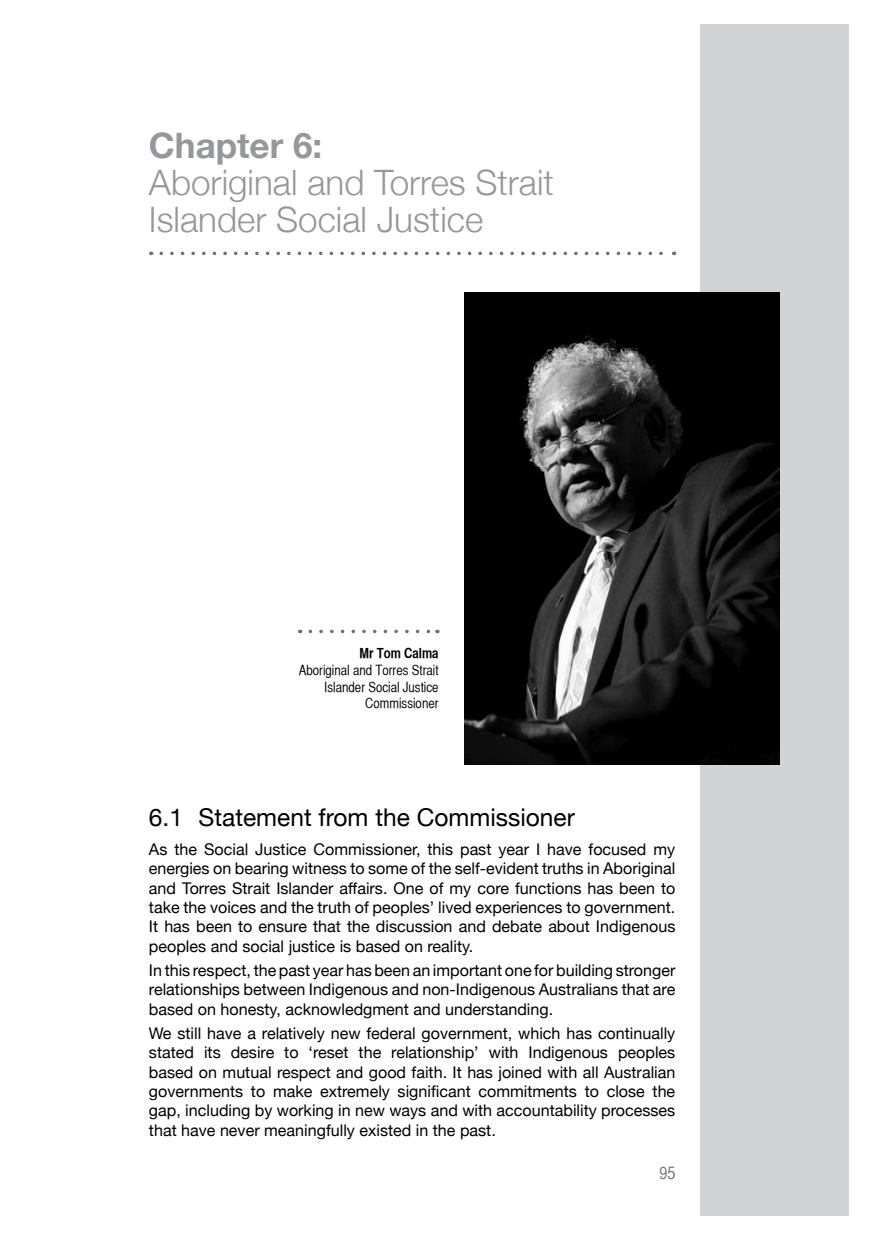
<style>
.page{position:relative;width:874px;height:1241px;background:#fff}
.page>*{position:absolute;margin:0;border:0;box-sizing:border-box;transform-origin:0 0}
.t1{font:300 35px/36.8px "Helvetica Neue";color:#95979a}
.t2{font:700 35px "Helvetica Neue";color:#95979a}
.t3{font:24.5px "Helvetica Neue";color:#000}
.t4{font:17.5px "Helvetica CY Plain";color:#6d6f71}
.t5{font:16.1px/19.2px "Helvetica Neue";color:#000;text-align:justify}
.t6{font:14px/16.8px "Helvetica CY Plain";color:#000;text-align:right}
.t7{font:14px "Helvetica CY Bold";color:#000}
</style>
<div class="page">
<div style="left:699px;top:25px;width:149px;height:1190px;background:#d1d3d4"></div>
<svg style="left:161px;top:251px;width:513px;height:4px"></svg>
<svg style="left:310px;top:629px;width:127px;height:4px"></svg>
<img style="left:464px;top:293px;width:314px;height:471px">
<h1 class="t2" style="left:149px;top:124px;width:175px">Chapter 6:</h1>
<h1 class="t1" style="left:149px;top:163px;width:406px">Aboriginal and Torres Strait<br>Islander Social Justice</h1>
<p class="t7" style="left:359px;top:644px;width:81px">Mr Tom Calma</p>
<p class="t6" style="left:298px;top:661px;width:141px">Aboriginal and Torres Strait<br>Islander Social Justice<br>Commissioner</p>
<h2 class="t3" style="left:149px;top:802px;width:427px">6.1 Statement from the Commissioner</h2>
<p class="t5" style="left:149px;top:839px;width:527px">As the Social Justice Commissioner, this past year I have focused my energies on bearing witness to some of the self-evident truths in Aboriginal and Torres Strait Islander affairs. One of my core functions has been to take the voices and the truth of peoples’ lived experiences to government.<br>It has been to ensure that the discussion and debate about Indigenous peoples and social justice is based on reality.</p>
<p class="t5" style="left:149px;top:960px;width:527px">In this respect, the past year has been an important one for building stronger relationships between Indigenous and non-Indigenous Australians that are based on honesty, acknowledgment and understanding.</p>
<p class="t5" style="left:149px;top:1023px;width:527px">We still have a relatively new federal government, which has continually stated its desire to ‘reset the relationship’ with Indigenous peoples based on mutual respect and good faith. It has joined with all Australian governments to make extremely significant commitments to close the gap, including by working in new ways and with accountability processes that have never meaningfully existed in the past.</p>
<p class="t4" style="left:659px;top:1162px;width:17px">95</p>
</div>
